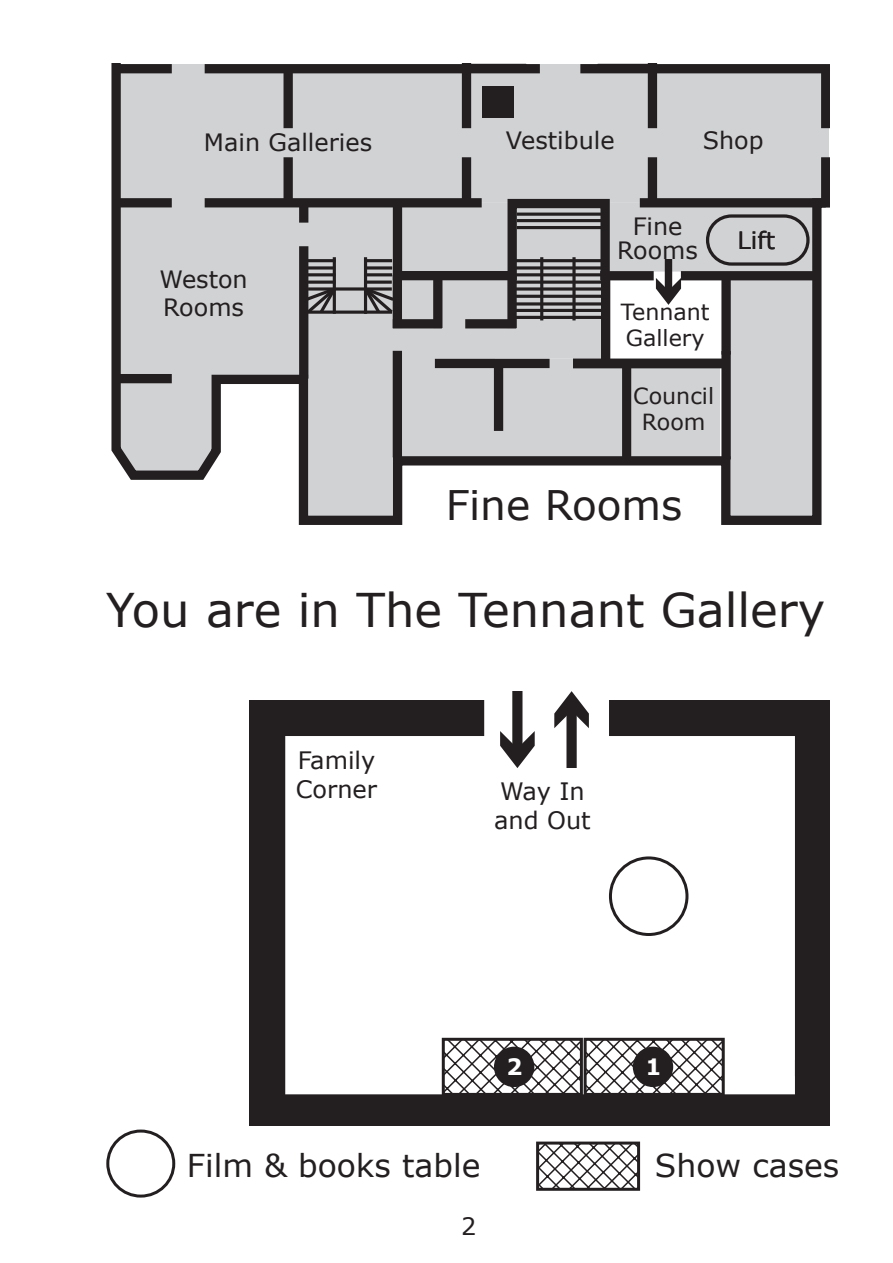
<style>
.page{position:relative;width:893px;height:1263px;background:#fff}
.page>*{position:absolute;margin:0;border:0;box-sizing:border-box;transform-origin:0 0}
.t1{font:109.65px/109.6px "Verdana";color:#231f20;text-align:center}
.t2{font:46.5px "Verdana";color:#231f20}
.t3{font:40.8px "Verdana";color:#231f20}
.t4{font:31.5px "Verdana";color:#231f20}
.t5{font:24px/28.8px "Verdana";color:#231f20}
.t6{font:23.85px/28.7px "Verdana";color:#231f20}
.t7{font:700 22.5px "Verdana";color:#fff}
.t8{font:22.2px/26.7px "Verdana";color:#231f20}
</style>
<div class="page">
<svg style="left:540px;top:1145px;width:96px;height:42px"></svg>
<div style="left:536px;top:1141px;width:104px;height:50px;border:3px solid #231f20"></div>
<svg style="left:285px;top:700px;width:510px;height:394px"></svg>
<svg style="left:285px;top:736px;width:19px;height:21px"></svg>
<div style="left:609px;top:700px;width:220px;height:36px;background:#231f20"></div>
<div style="left:249px;top:700px;width:235px;height:36px;background:#231f20"></div>
<div style="left:795px;top:1060px;width:34px;height:65px;background:#231f20"></div>
<div style="left:249px;top:711px;width:36px;height:390px;background:#231f20"></div>
<div style="left:795px;top:716px;width:34px;height:360px;background:#231f20"></div>
<div style="left:249px;top:1094px;width:561px;height:31px;background:#231f20"></div>
<svg style="left:111px;top:64px;width:718px;height:461px"></svg>
<svg style="left:361px;top:194px;width:253px;height:122px;background:#a09fa1"></svg>
<div style="left:119px;top:64px;width:53px;height:9px;background:#231f20"></div>
<div style="left:205px;top:64px;width:335px;height:9px;background:#231f20"></div>
<div style="left:119px;top:198px;width:53px;height:9px;background:#231f20"></div>
<div style="left:119px;top:374px;width:53px;height:9px;background:#231f20"></div>
<div style="left:205px;top:198px;width:277px;height:9px;background:#231f20"></div>
<div style="left:640px;top:198px;width:186px;height:9px;background:#231f20"></div>
<div style="left:681px;top:271px;width:134px;height:9px;background:#231f20"></div>
<div style="left:600px;top:271px;width:54px;height:9px;background:#231f20"></div>
<div style="left:435px;top:359px;width:115px;height:9px;background:#231f20"></div>
<div style="left:465px;top:319px;width:51px;height:9px;background:#231f20"></div>
<div style="left:393px;top:319px;width:49px;height:9px;background:#231f20"></div>
<div style="left:580px;top:64px;width:249px;height:9px;background:#231f20"></div>
<div style="left:283px;top:67px;width:10px;height:61px;background:#231f20"></div>
<div style="left:299px;top:205px;width:9px;height:18px;background:#231f20"></div>
<div style="left:299px;top:246px;width:9px;height:133px;background:#231f20"></div>
<div style="left:393px;top:275px;width:9px;height:53px;background:#231f20"></div>
<div style="left:494px;top:363px;width:9px;height:68px;background:#231f20"></div>
<div style="left:622px;top:363px;width:9px;height:94px;background:#231f20"></div>
<div style="left:721px;top:351px;width:10px;height:108px;background:#231f20"></div>
<div style="left:393px;top:351px;width:9px;height:106px;background:#231f20"></div>
<div style="left:433px;top:275px;width:9px;height:53px;background:#231f20"></div>
<div style="left:507px;top:275px;width:10px;height:53px;background:#231f20"></div>
<div style="left:601px;top:275px;width:9px;height:85px;background:#231f20"></div>
<div style="left:721px;top:276px;width:10px;height:79px;background:#231f20"></div>
<div style="left:283px;top:157px;width:10px;height:46px;background:#231f20"></div>
<div style="left:462px;top:67px;width:9px;height:61px;background:#231f20"></div>
<div style="left:462px;top:157px;width:9px;height:46px;background:#231f20"></div>
<div style="left:648px;top:67px;width:9px;height:61px;background:#231f20"></div>
<div style="left:648px;top:157px;width:9px;height:47px;background:#231f20"></div>
<div style="left:821px;top:67px;width:8px;height:61px;background:#231f20"></div>
<div style="left:821px;top:157px;width:8px;height:49px;background:#231f20"></div>
<div style="left:573px;top:359px;width:152px;height:9px;background:#231f20"></div>
<div style="left:483px;top:86px;width:31px;height:32px;background:#231f20"></div>
<div style="left:665px;top:260px;width:7px;height:32px;background:#231f20"></div>
<svg style="left:656px;top:278px;width:25px;height:27px"></svg>
<div style="left:566px;top:708px;width:11px;height:60px;background:#231f20"></div>
<svg style="left:554px;top:691px;width:35px;height:37px"></svg>
<div style="left:512px;top:692px;width:10px;height:59px;background:#231f20"></div>
<svg style="left:500px;top:731px;width:35px;height:37px"></svg>
<div style="left:609px;top:856px;width:79px;height:80px;border:3px solid #231f20;border-radius:50%"></div>
<div style="left:106px;top:1129px;width:69px;height:68px;border:3px solid #231f20;border-radius:50%"></div>
<p class="t6" style="left:204px;top:129px;width:170px">Main Galleries</p>
<p class="t6" style="left:160px;top:265px;width:90px">Weston<br>Rooms</p>
<p class="t6" style="left:506px;top:127px;width:110px">Vestibule</p>
<p class="t6" style="left:703px;top:127px;width:62px">Shop</p>
<p class="t6" style="left:617px;top:215px;width:82px;line-height:23.9px;text-align:center">Fine<br>Rooms</p>
<p class="t8" style="left:621px;top:299px;width:90px">Tennant<br>Gallery</p>
<p class="t8" style="left:633px;top:383px;width:82px;text-align:center">Council<br>Room</p>
<p class="t6" style="left:738px;top:226px;width:39px">Lift</p>
<h1 class="t1" style="left:317px;top:436px;width:372px">Fine<br>Rooms</h1>
<h3 class="t3" style="left:446px;top:479px;width:238px">Fine Rooms</h3>
<h2 class="t2" style="left:106px;top:581px;width:721px">You are in The Tennant Gallery</h2>
<p class="t5" style="left:296px;top:746px;width:83px">Family<br>Corner</p>
<p class="t5" style="left:494px;top:777px;width:98px">Way In and Out</p>
<p class="t7" style="left:507px;top:1052px;width:18px">2</p>
<p class="t7" style="left:645px;top:1052px;width:18px">1</p>
<h3 class="t4" style="left:187px;top:1146px;width:295px">Film &amp; books table</h3>
<h3 class="t4" style="left:655px;top:1146px;width:186px">Show cases</h3>
<p class="t5" style="left:461px;top:1212px;width:17px">2</p>
</div>
